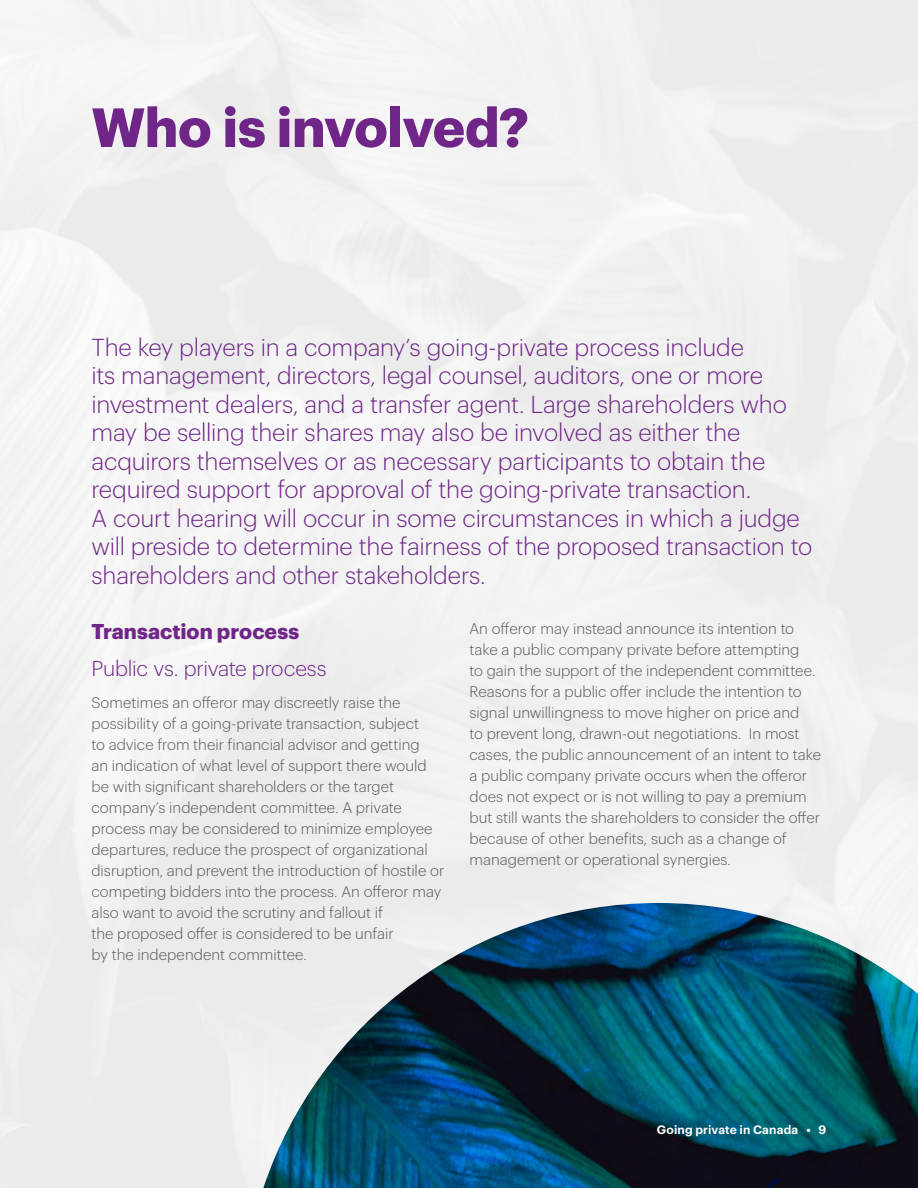
<style>
.page{position:relative;width:918px;height:1188px;background:#fff}
.page>*{position:absolute;margin:0;border:0;box-sizing:border-box;transform-origin:0 0}
.t1{font:700 54px "Dentons Sans";letter-spacing:-.01em;color:#702688}
.t2{font:300 24px/28.5px "Dentons Sans";letter-spacing:-.01em;color:#702688}
.t3{font:300 21px "Dentons Sans";letter-spacing:-.01em;color:#702688}
.t4{font:700 21px "Dentons Sans";color:#702688}
.t5{font:300 15px/21px "Dentons Sans";color:#565659}
.t6{font:600 12px "Dentons Sans";letter-spacing:.01em;color:#fff}
</style>
<div class="page">
<img style="left:0;top:998px;width:1px;height:190px">
<img style="left:263px;top:903px;width:655px;height:285px">
<h1 class="t1" style="left:92px;top:86px;width:439px">Who is involved?</h1>
<p class="t2" style="left:92px;top:331px;width:722px">The key players in a company’s going-private process include<br>its management, directors, legal counsel, auditors, one or more investment dealers, and a transfer agent. Large shareholders who may be selling their shares may also be involved as either the acquirors themselves or as necessary participants to obtain the required support for approval of the going-private transaction.<br>A court hearing will occur in some circumstances in which a judge will preside to determine the fairness of the proposed transaction to shareholders and other stakeholders.</p>
<h3 class="t4" style="left:92px;top:616px;width:209px">Transaction process</h3>
<h3 class="t3" style="left:92px;top:653px;width:237px">Public vs. private process</h3>
<p class="t5" style="left:92px;top:691px;width:354px">Sometimes an offeror may discreetly raise the possibility of a going-private transaction, subject<br>to advice from their financial advisor and getting<br>an indication of what level of support there would be with significant shareholders or the target company’s independent committee. A private process may be considered to minimize employee departures, reduce the prospect of organizational disruption, and prevent the introduction of hostile or competing bidders into the process. An offeror may also want to avoid the scrutiny and fallout if<br>the proposed offer is considered to be unfair<br>by the independent committee.</p>
<p class="t5" style="left:470px;top:617px;width:353px">An offeror may instead announce its intention to take a public company private before attempting<br>to gain the support of the independent committee.<br>Reasons for a public offer include the intention to signal unwillingness to move higher on price and<br>to prevent long, drawn-out negotiations. In most cases, the public announcement of an intent to take a public company private occurs when the offeror does not expect or is not willing to pay a premium but still wants the shareholders to consider the offer because of other benefits, such as a change of management or operational synergies.</p>
<p class="t6" style="left:657px;top:1120px;width:171px">Going private in Canada • 9</p>
</div>
